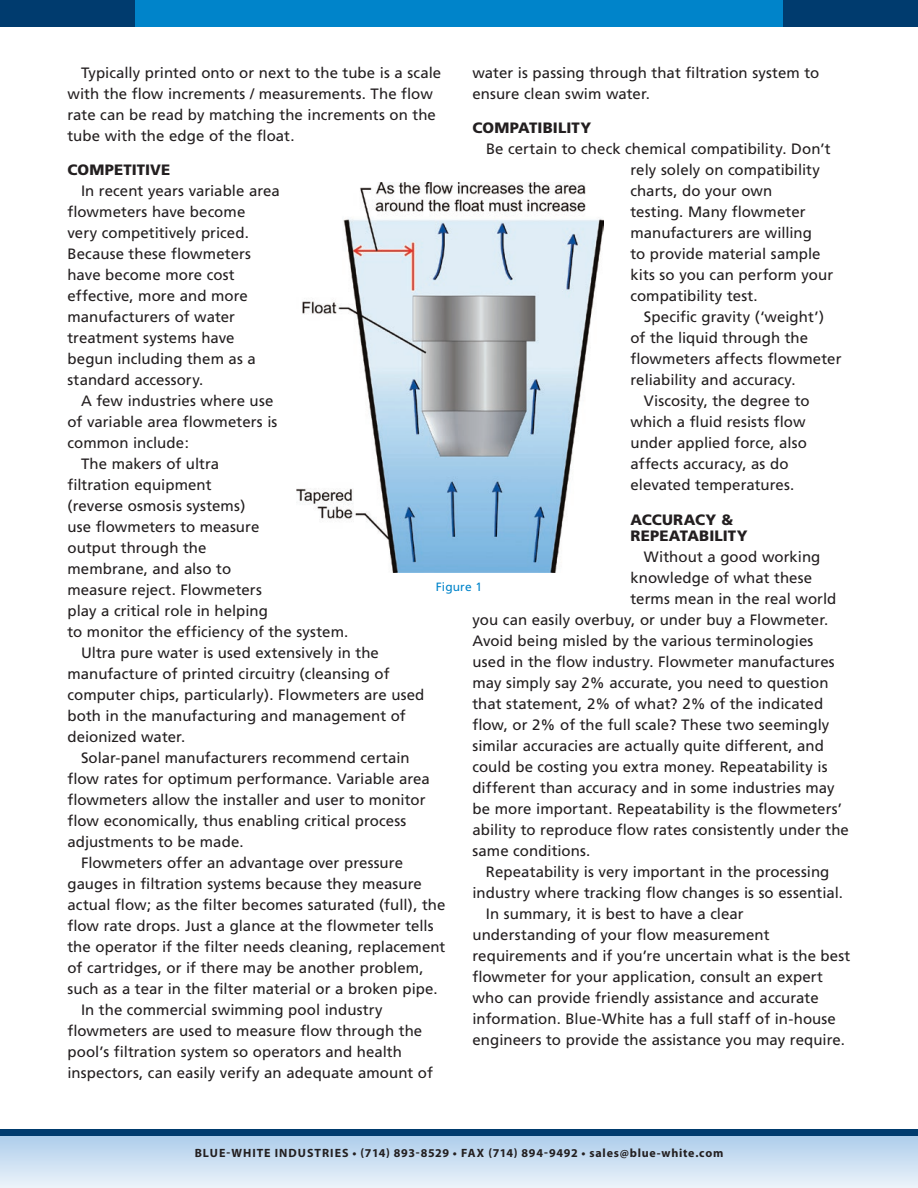
<style>
.page{position:relative;width:918px;height:1188px;background:#fff}
.page>*{position:absolute;margin:0;border:0;box-sizing:border-box;transform-origin:0 0}
.t1{font:15px/21px "Frutiger";letter-spacing:.005em;color:#231f20}
.t2{font:900 15px/16.5px "Frutiger";letter-spacing:.01em;color:#231f20}
.t3{font:700 12px "Myriad Pro";letter-spacing:.065em;color:#231f20}
.t4{font:12px "Frutiger";letter-spacing:.01em;color:#0084ca}
</style>
<div class="page">
<div style="left:0;top:1134px;width:918px;height:54px;background:linear-gradient(to bottom,#acccea,#ebf3fa)"></div>
<div style="left:0;top:1129px;width:918px;height:7px;background:#003b6e"></div>
<div style="left:0;top:0;width:918px;height:27px;background:#003b6e"></div>
<div style="left:135px;top:0;width:648px;height:27px;background:#0084ca"></div>
<img style="left:297px;top:183px;width:306px;height:390px">
<p class="t1" style="left:472px;top:62px;width:348px">water is passing through that filtration system to ensure clean swim water.</p>
<p class="t2" style="left:472px;top:119px;width:120px">COMPATIBILITY</p>
<p class="t1" style="left:630px;top:138px;width:204px;text-indent:-144px">Be certain to check chemical compatibility. Don’t rely solely on compatibility charts, do your own<br>testing. Many flowmeter manufacturers are willing<br>to provide material sample kits so you can perform your compatibility test.</p>
<p class="t1" style="left:644px;top:306px;width:182px">Specific gravity (‘weight’)</p>
<p class="t1" style="left:630px;top:327px;width:179px">of the liquid through the</p>
<p class="t1" style="left:630px;top:348px;width:213px">flowmeters affects flowmeter</p>
<p class="t1" style="left:630px;top:369px;width:167px">reliability and accuracy.</p>
<p class="t1" style="left:644px;top:390px;width:167px">Viscosity, the degree to</p>
<p class="t1" style="left:630px;top:411px;width:177px">which a fluid resists flow</p>
<p class="t1" style="left:630px;top:432px;width:178px">under applied force, also</p>
<p class="t1" style="left:630px;top:453px;width:160px">affects accuracy, as do</p>
<p class="t1" style="left:630px;top:474px;width:165px">elevated temperatures.</p>
<p class="t2" style="left:630px;top:511px;width:119px">ACCURACY &amp;<br>REPEATABILITY</p>
<p class="t1" style="left:644px;top:546px;width:178px">Without a good working</p>
<p class="t1" style="left:630px;top:567px;width:183px">knowledge of what these</p>
<p class="t1" style="left:630px;top:588px;width:207px">terms mean in the real world</p>
<p class="t1" style="left:472px;top:609px;width:357px">you can easily overbuy, or under buy a Flowmeter.</p>
<p class="t1" style="left:472px;top:630px;width:342px">Avoid being misled by the various terminologies</p>
<p class="t1" style="left:472px;top:651px;width:364px">used in the flow industry. Flowmeter manufactures</p>
<p class="t1" style="left:472px;top:672px;width:358px">may simply say 2% accurate, you need to question</p>
<p class="t1" style="left:472px;top:693px;width:352px">that statement, 2% of what? 2% of the indicated</p>
<p class="t1" style="left:472px;top:714px;width:358px">flow, or 2% of the full scale? These two seemingly</p>
<p class="t1" style="left:472px;top:735px;width:353px">similar accuracies are actually quite different, and</p>
<p class="t1" style="left:472px;top:756px;width:357px">could be costing you extra money. Repeatability is</p>
<p class="t1" style="left:472px;top:777px;width:364px">different than accuracy and in some industries may</p>
<p class="t1" style="left:472px;top:798px;width:371px">be more important. Repeatability is the flowmeters’</p>
<p class="t1" style="left:472px;top:819px;width:378px">ability to reproduce flow rates consistently under the</p>
<p class="t1" style="left:472px;top:840px;width:119px">same conditions.</p>
<p class="t1" style="left:486px;top:861px;width:345px">Repeatability is very important in the processing</p>
<p class="t1" style="left:472px;top:882px;width:372px">industry where tracking flow changes is so essential.</p>
<p class="t1" style="left:486px;top:903px;width:259px">In summary, it is best to have a clear</p>
<p class="t1" style="left:472px;top:924px;width:299px">understanding of your flow measurement</p>
<p class="t1" style="left:472px;top:945px;width:379px">requirements and if you’re uncertain what is the best</p>
<p class="t1" style="left:472px;top:966px;width:352px">flowmeter for your application, consult an expert</p>
<p class="t1" style="left:472px;top:987px;width:348px">who can provide friendly assistance and accurate</p>
<p class="t1" style="left:472px;top:1008px;width:365px">information. Blue-White has a full staff of in-house</p>
<p class="t1" style="left:472px;top:1029px;width:374px">engineers to provide the assistance you may require.</p>
<p class="t1" style="left:68px;top:62px;width:375px;text-indent:14px">Typically printed onto or next to the tube is a scale with the flow increments / measurements. The flow rate can be read by matching the increments on the tube with the edge of the float.</p>
<p class="t2" style="left:68px;top:161px;width:104px">COMPETITIVE</p>
<p class="t1" style="left:68px;top:180px;width:214px;text-indent:14px">In recent years variable area flowmeters have become<br>very competitively priced.<br>Because these flowmeters have become more cost effective, more and more manufacturers of water treatment systems have begun including them as a standard accessory.</p>
<p class="t1" style="left:81px;top:390px;width:194px">A few industries where use</p>
<p class="t1" style="left:68px;top:411px;width:211px">of variable area flowmeters is</p>
<p class="t1" style="left:68px;top:432px;width:123px">common include:</p>
<p class="t1" style="left:81px;top:453px;width:140px">The makers of ultra</p>
<p class="t1" style="left:68px;top:474px;width:146px">filtration equipment</p>
<p class="t1" style="left:68px;top:495px;width:179px">(reverse osmosis systems)</p>
<p class="t1" style="left:68px;top:516px;width:193px">use flowmeters to measure</p>
<p class="t1" style="left:68px;top:537px;width:140px">output through the</p>
<p class="t1" style="left:68px;top:558px;width:165px">membrane, and also to</p>
<p class="t1" style="left:68px;top:579px;width:196px">measure reject. Flowmeters</p>
<p class="t1" style="left:68px;top:600px;width:202px">play a critical role in helping</p>
<p class="t1" style="left:68px;top:621px;width:282px">to monitor the efficiency of the system.</p>
<p class="t1" style="left:81px;top:642px;width:299px">Ultra pure water is used extensively in the</p>
<p class="t1" style="left:68px;top:663px;width:324px">manufacture of printed circuitry (cleansing of</p>
<p class="t1" style="left:68px;top:684px;width:358px">computer chips, particularly). Flowmeters are used</p>
<p class="t1" style="left:68px;top:705px;width:340px">both in the manufacturing and management of</p>
<p class="t1" style="left:68px;top:726px;width:119px">deionized water.</p>
<p class="t1" style="left:81px;top:747px;width:330px">Solar-panel manufacturers recommend certain</p>
<p class="t1" style="left:68px;top:768px;width:364px">flow rates for optimum performance. Variable area</p>
<p class="t1" style="left:68px;top:789px;width:360px">flowmeters allow the installer and user to monitor</p>
<p class="t1" style="left:68px;top:810px;width:340px">flow economically, thus enabling critical process</p>
<p class="t1" style="left:68px;top:831px;width:178px">adjustments to be made.</p>
<p class="t1" style="left:81px;top:852px;width:324px">Flowmeters offer an advantage over pressure</p>
<p class="t1" style="left:68px;top:873px;width:356px">gauges in filtration systems because they measure</p>
<p class="t1" style="left:68px;top:894px;width:380px">actual flow; as the filter becomes saturated (full), the</p>
<p class="t1" style="left:68px;top:915px;width:368px">flow rate drops. Just a glance at the flowmeter tells</p>
<p class="t1" style="left:68px;top:936px;width:380px">the operator if the filter needs cleaning, replacement</p>
<p class="t1" style="left:68px;top:957px;width:358px">of cartridges, or if there may be another problem,</p>
<p class="t1" style="left:68px;top:978px;width:372px">such as a tear in the filter material or a broken pipe.</p>
<p class="t1" style="left:81px;top:999px;width:303px">In the commercial swimming pool industry</p>
<p class="t1" style="left:68px;top:1020px;width:356px">flowmeters are used to measure flow through the</p>
<p class="t1" style="left:68px;top:1041px;width:336px">pool’s filtration system so operators and health</p>
<p class="t1" style="left:68px;top:1062px;width:367px">inspectors, can easily verify an adequate amount of</p>
<p class="t4" style="left:436px;top:580px;width:48px">Figure 1</p>
<p class="t3" style="left:195px;top:1145px;width:530px">BLUE-WHITE INDUSTRIES • (714) 893-8529 • FAX (714) 894-9492 • sales@blue-white.com</p>
</div>
